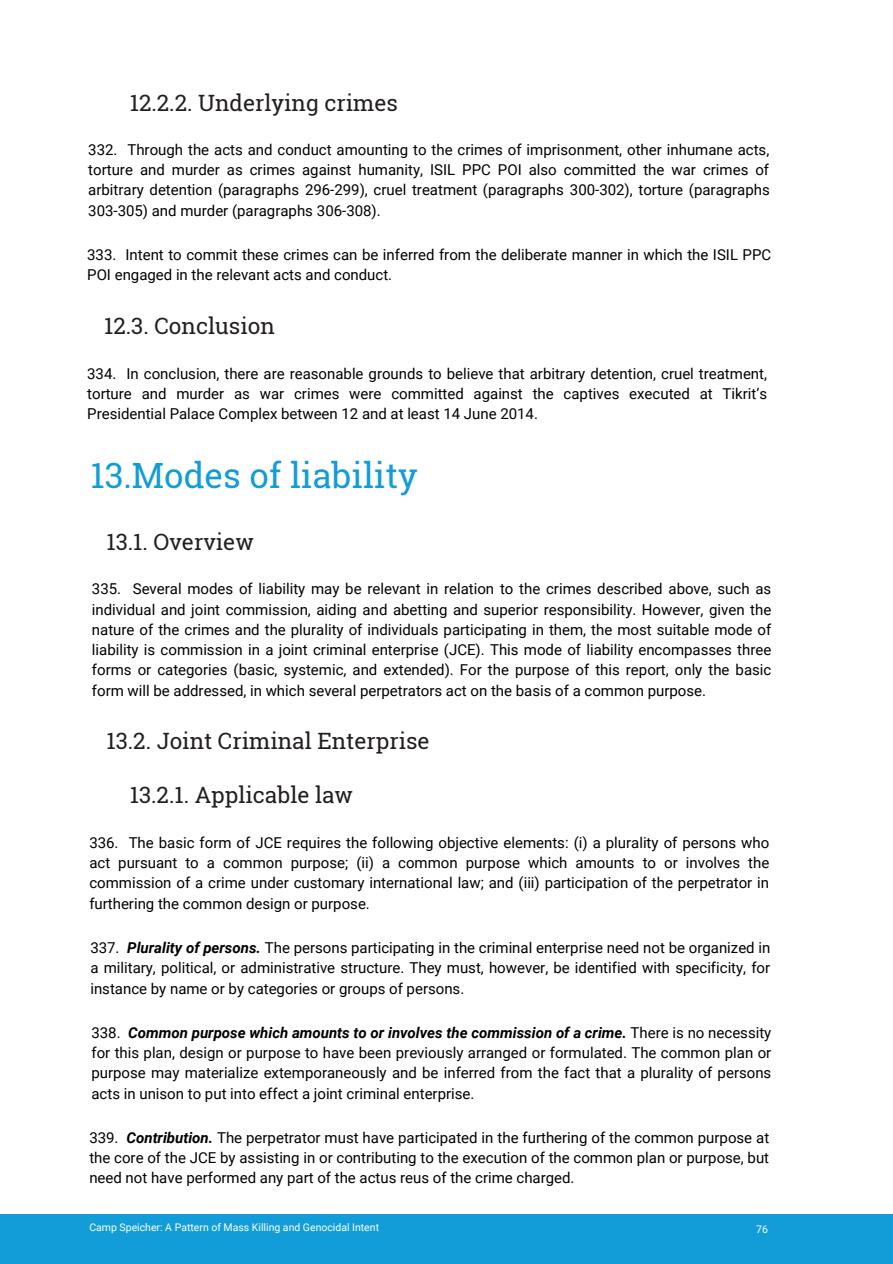
<style>
.page{position:relative;width:893px;height:1264px;background:#fff}
.page>*{position:absolute;margin:0;border:0;box-sizing:border-box;transform-origin:0 0}
.t1{font:34.8px "Roboto Slab";color:#139dd8}
.t2{font:22.5px "Roboto Slab";color:#231f20}
.t3{font:15px/20.2px "Roboto";color:#000;text-align:justify}
.t4{font:10.5px "Roboto";color:#fff}
.s1{font-weight:700;font-style:italic}
</style>
<div class="page">
<div style="left:0;top:1214px;width:892px;height:49px;background:#139dd8"></div>
<h3 class="t2" style="left:130px;top:87px;width:270px">12.2.2. Underlying crimes</h3>
<h3 class="t3" style="left:88px;top:140px;width:683px">332. Through the acts and conduct amounting to the crimes of imprisonment, other inhumane acts, torture and murder as crimes against humanity, ISIL PPC POI also committed the war crimes of arbitrary detention (paragraphs 296-299), cruel treatment (paragraphs 300-302), torture (paragraphs 303-305) and murder (paragraphs 306-308).</h3>
<h3 class="t3" style="left:87px;top:245px;width:685px">333. Intent to commit these crimes can be inferred from the deliberate manner in which the ISIL PPC<br>POI engaged in the relevant acts and conduct.</h3>
<h2 class="t2" style="left:104px;top:310px;width:172px">12.3. Conclusion</h2>
<h2 class="t3" style="left:87px;top:363px;width:681px">334. In conclusion, there are reasonable grounds to believe that arbitrary detention, cruel treatment, torture and murder as war crimes were committed against the captives executed at Tikrit’s Presidential Palace Complex between 12 and at least 14 June 2014.</h2>
<h1 class="t1" style="left:90px;top:451px;width:329px">13.Modes of liability</h1>
<h2 class="t2" style="left:106px;top:526px;width:149px">13.1. Overview</h2>
<h3 class="t3" style="left:92px;top:579px;width:680px">335. Several modes of liability may be relevant in relation to the crimes described above, such as individual and joint commission, aiding and abetting and superior responsibility. However, given the nature of the crimes and the plurality of individuals participating in them, the most suitable mode of liability is commission in a joint criminal enterprise (JCE). This mode of liability encompasses three forms or categories (basic, systemic, and extended). For the purpose of this report, only the basic form will be addressed, in which several perpetrators act on the basis of a common purpose.</h3>
<h3 class="t2" style="left:106px;top:725px;width:325px">13.2. Joint Criminal Enterprise</h3>
<h3 class="t2" style="left:130px;top:779px;width:225px">13.2.1. Applicable law</h3>
<h2 class="t3" style="left:89px;top:832px;width:681px">336. The basic form of JCE requires the following objective elements: (i) a plurality of persons who act pursuant to a common purpose; (ii) a common purpose which amounts to or involves the commission of a crime under customary international law; and (iii) participation of the perpetrator in furthering the common design or purpose.</h2>
<h3 class="t3" style="left:90px;top:937px;width:681px">337. <span class="s1">Plurality of persons.</span> The persons participating in the criminal enterprise need not be organized in a military, political, or administrative structure. They must, however, be identified with specificity, for instance by name or by categories or groups of persons.</h3>
<p class="t3" style="left:91px;top:1022px;width:681px">338. <span class="s1">Common purpose which amounts to or involves the commission of a crime.</span> There is no necessity for this plan, design or purpose to have been previously arranged or formulated. The common plan or purpose may materialize extemporaneously and be inferred from the fact that a plurality of persons acts in unison to put into effect a joint criminal enterprise.</p>
<p class="t3" style="left:89px;top:1127px;width:681px">339. <span class="s1">Contribution.</span> The perpetrator must have participated in the furthering of the common purpose at the core of the JCE by assisting in or contributing to the execution of the common plan or purpose, but need not have performed any part of the actus reus of the crime charged.</p>
<h2 class="t4" style="left:89px;top:1221px;width:291px">Camp Speicher: A Pattern of Mass Killing and Genocidal Intent</h2>
<h3 class="t4" style="left:756px;top:1223px;width:13px">76</h3>
</div>
